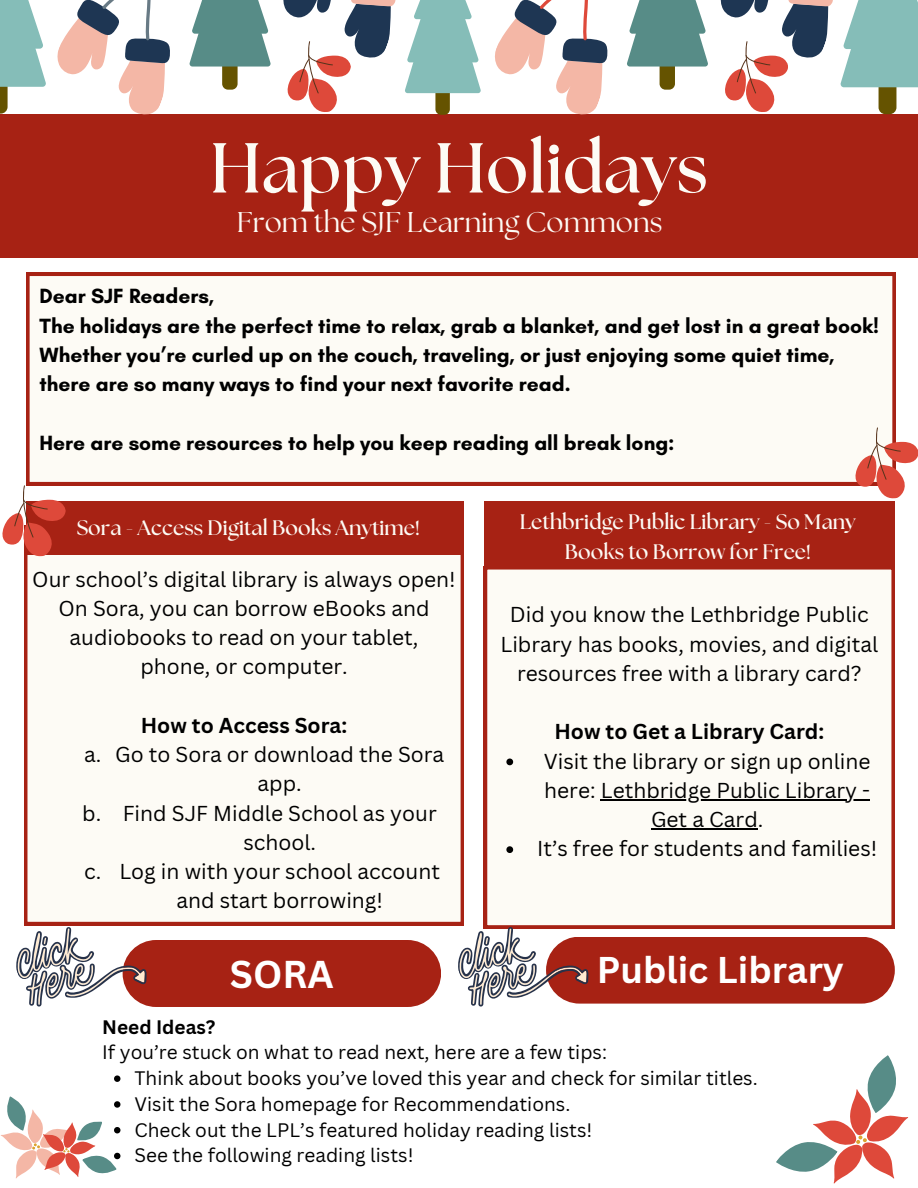
<style>
.page{position:relative;width:918px;height:1188px;background:#fff}
.page>*{position:absolute;margin:0;border:0;box-sizing:border-box;transform-origin:0 0}
.t1{font:700 70.5px "The Seasons";color:#fdfbf5}
.t2{font:700 37.8px "Canva Sans";color:#fff}
.t3{font:700 36.3px "Canva Sans";color:#fff}
.t4{font:28.5px "The Seasons";color:#fdfbf5}
.t5{font:21px/29.2px "Canva Sans";color:#000;text-align:center}
.t6{font:700 21px/29.2px "Glacial Indifference";color:#000}
.t7{font:700 21px/30.3px "The Seasons";color:#fdfbf5;text-align:center}
.t8{font:700 21px "Canva Sans";color:#000}
.t9{font:19.05px "Canva Sans";color:#000}
.t10{font:700 19.05px "Canva Sans";color:#000}
</style>
<div class="page">
<div style="left:0;top:115px;width:918px;height:143px;background:#a72214"></div>
<div style="left:26px;top:273px;width:870px;height:212px;background:#fdfbf5"></div>
<div style="left:24px;top:554px;width:440px;height:371px;background:#fdfbf5"></div>
<div style="left:26px;top:501px;width:438px;height:53px;background:#a72214"></div>
<div style="left:222px;top:57px;width:16px;height:32px;background:#655300;border-radius:6px"></div>
<svg style="left:189px;top:0;width:82px;height:67px;background:#709d99"></svg>
<svg style="left:0;top:0;width:174px;height:115px"></svg>
<svg style="left:435px;top:84px;width:15px;height:31px"></svg>
<svg style="left:283px;top:0;width:198px;height:113px"></svg>
<div style="left:660px;top:57px;width:15px;height:32px;background:#655300;border-radius:6px"></div>
<svg style="left:627px;top:0;width:81px;height:67px;background:#6e9c97"></svg>
<svg style="left:489px;top:0;width:123px;height:115px"></svg>
<svg style="left:720px;top:0;width:198px;height:113px"></svg>
<div style="left:484px;top:568px;width:411px;height:360px;background:#fdfbf5"></div>
<svg style="left:506px;top:759px;width:7px;height:6px"></svg>
<hr style="left:601px;top:799px;width:269px;height:1px;background:#000">
<hr style="left:651px;top:828px;width:107px;height:1px;background:#000">
<svg style="left:506px;top:846px;width:7px;height:7px"></svg>
<div style="left:484px;top:501px;width:411px;height:67px;background:#a72214"></div>
<div style="left:123px;top:940px;width:318px;height:67px;background:#a72214;border-radius:33px"></div>
<svg style="left:114px;top:1075px;width:6px;height:7px"></svg>
<div style="left:546px;top:937px;width:349px;height:67px;background:#a72214;border-radius:33px"></div>
<svg style="left:776px;top:1055px;width:133px;height:129px"></svg>
<svg style="left:0;top:1096px;width:120px;height:83px"></svg>
<svg style="left:2px;top:486px;width:63px;height:71px"></svg>
<svg style="left:852px;top:428px;width:66px;height:71px"></svg>
<svg style="left:16px;top:901px;width:135px;height:106px"></svg>
<svg style="left:448px;top:901px;width:144px;height:106px"></svg>
<p class="t1" style="left:210px;top:136px;width:500px">Happy Holidays</p>
<h5 class="t4" style="left:237px;top:209px;width:427px">From the SJF Learning Commons</h5>
<p class="t6" style="left:40px;top:281px;width:841px">Dear SJF Readers,<br>The holidays are the perfect time to relax, grab a blanket, and get lost in a great book!<br>Whether you’re curled up on the couch, traveling, or just enjoying some quiet time, there are so many ways to find your next favorite read.</p>
<h1 class="t6" style="left:40px;top:428px;width:637px">Here are some resources to help you keep reading all break long:</h1>
<p class="t7" style="left:77px;top:514px;width:345px">Sora - Access Digital Books Anytime!</p>
<p class="t7" style="left:520px;top:507px;width:338px">Lethbridge Public Library - So Many<br>Books to Borrow for Free!</p>
<p class="t5" style="left:32px;top:564px;width:425px">Our school’s digital library is always open!<br>On Sora, you can borrow eBooks and audiobooks to read on your tablet, phone, or computer.</p>
<p class="t8" style="left:141px;top:710px;width:208px">How to Access Sora:</p>
<p class="t5" style="left:115px;top:739px;width:331px">Go to Sora or download the Sora app.</p>
<p class="t5" style="left:84px;top:739px;width:19px">a.</p>
<p class="t5" style="left:82px;top:798px;width:21px">b.</p>
<p class="t5" style="left:84px;top:856px;width:19px">c.</p>
<p class="t5" style="left:123px;top:798px;width:316px">Find SJF Middle School as your school.</p>
<p class="t5" style="left:119px;top:856px;width:322px">Log in with your school account and start borrowing!</p>
<p class="t2" style="left:230px;top:948px;width:105px">SORA</p>
<p class="t5" style="left:500px;top:600px;width:379px">Did you know the Lethbridge Public<br>Library has books, movies, and digital resources free with a library card?</p>
<p class="t8" style="left:554px;top:717px;width:271px">How to Get a Library Card:</p>
<p class="t5" style="left:544px;top:746px;width:328px;text-align:left">Visit the library or sign up online here: Lethbridge Public Library -</p>
<p class="t5" style="left:537px;top:804px;width:342px">Get a Card.<br>It’s free for students and families!</p>
<h5 class="t3" style="left:597px;top:944px;width:249px">Public Library</h5>
<h4 class="t10" style="left:102px;top:1013px;width:115px">Need Ideas?</h4>
<h5 class="t9" style="left:102px;top:1039px;width:506px">If you’re stuck on what to read next, here are a few tips:</h5>
<h5 class="t9" style="left:135px;top:1065px;width:625px">Think about books you’ve loved this year and check for similar titles.</h5>
<p class="t9" style="left:135px;top:1091px;width:437px">Visit the Sora homepage for Recommendations.</p>
<p class="t9" style="left:135px;top:1116px;width:459px">Check out the LPL’s featured holiday reading lists!</p>
<h5 class="t9" style="left:135px;top:1142px;width:280px">See the following reading lists!</h5>
</div>
